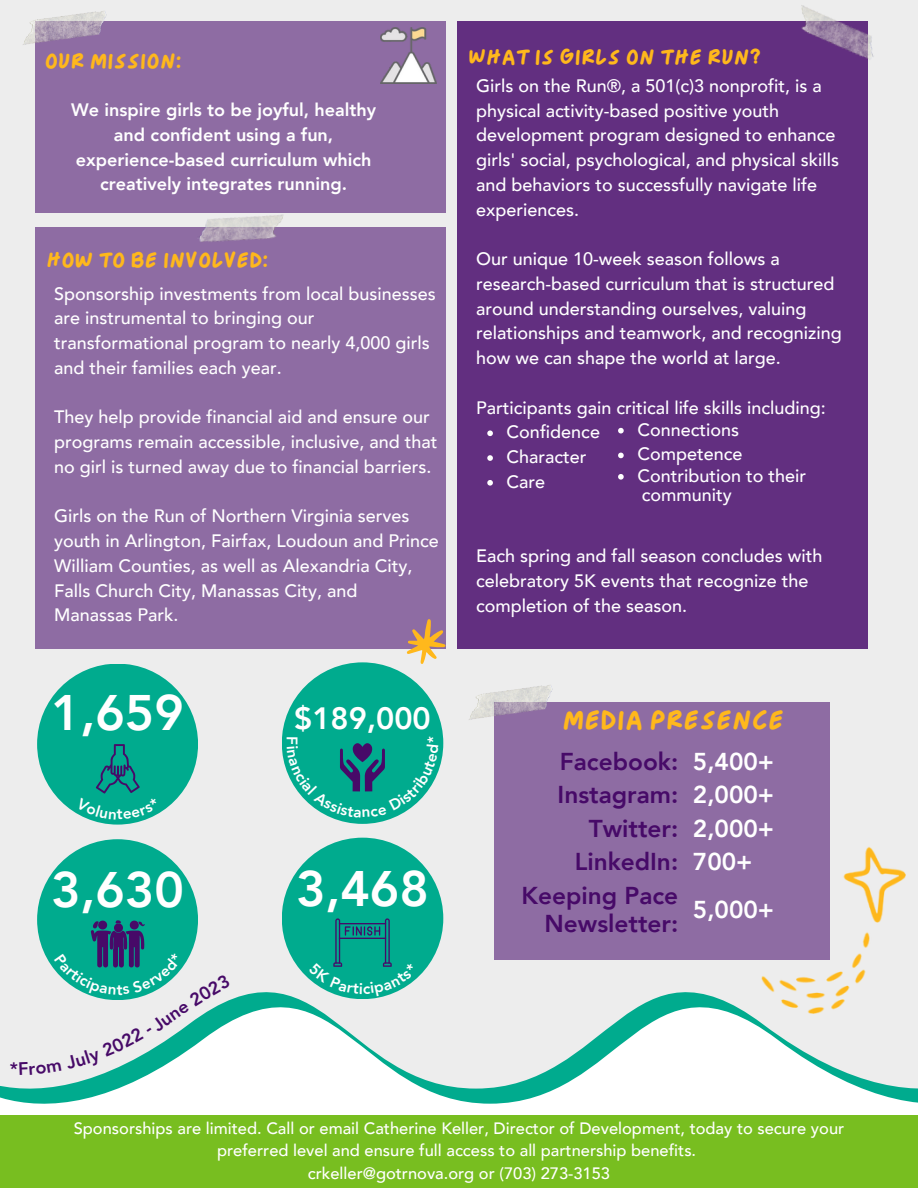
<style>
.page{position:relative;width:918px;height:1188px;background:#fff}
.page>*{position:absolute;margin:0;border:0;box-sizing:border-box;transform-origin:0 0}
.t1{font:800 49.8px "Avenir";color:#fff}
.t2{font:800 30.75px "Avenir";color:#fff}
.t3{font:26.25px "Everygirl";color:#ffb81c}
.t4{font:800 24.45px "Avenir";color:#470a68}
.t5{font:800 24.45px "Avenir";color:#fff}
.t6{font:21px "Everygirl";color:#ffb81c}
.t7{font:500 18px/24.8px "Avenir";color:#fff}
.t8{font:800 18px/24.8px "Avenir";color:#fff;text-align:center}
.t9{font:800 18px "Avenir";color:#470a68}
.t10{font:500 16.5px/22.5px "Avenir";color:#fff;text-align:center}
</style>
<div class="page">
<svg style="left:0;top:988px;width:918px;height:116px"></svg>
<div style="left:0;top:774px;width:918px;height:214px;background:#ededed"></div>
<div style="left:0;top:549px;width:918px;height:225px;background:#ededed"></div>
<div style="left:0;top:0;width:918px;height:549px;background:#ededed"></div>
<div style="left:35px;top:21px;width:411px;height:191px;background:#8e6ca3"></div>
<div style="left:35px;top:227px;width:411px;height:422px;background:#8e6ca3"></div>
<div style="left:457px;top:21px;width:411px;height:628px;background:#622f80"></div>
<div style="left:0;top:1115px;width:918px;height:73px;background:#78be20"></div>
<svg style="left:406px;top:619px;width:40px;height:45px"></svg>
<img style="left:197px;top:212px;width:87px;height:30px">
<img style="left:22px;top:9px;width:84px;height:38px">
<img style="left:792px;top:2px;width:91px;height:60px">
<img style="left:380px;top:28px;width:57px;height:56px">
<div style="left:494px;top:702px;width:336px;height:257px;background:#8e6ca3"></div>
<div style="left:37px;top:839px;width:161px;height:161px;background:#00ab8e;border-radius:50%"></div>
<div style="left:37px;top:664px;width:161px;height:161px;background:#00ab8e;border-radius:50%"></div>
<div style="left:282px;top:662px;width:161px;height:162px;background:#00ab8e;border-radius:50%"></div>
<div style="left:282px;top:838px;width:161px;height:161px;background:#00ab8e;border-radius:50%"></div>
<img style="left:468px;top:683px;width:85px;height:38px">
<img style="left:761px;top:846px;width:144px;height:168px">
<svg style="left:487px;top:430px;width:6px;height:6px"></svg>
<svg style="left:487px;top:455px;width:6px;height:6px"></svg>
<svg style="left:487px;top:480px;width:6px;height:6px"></svg>
<svg style="left:618px;top:428px;width:6px;height:5px"></svg>
<svg style="left:618px;top:453px;width:6px;height:5px"></svg>
<svg style="left:618px;top:474px;width:6px;height:6px"></svg>
<svg style="left:19px;top:920px;width:211px;height:155px"></svg>
<svg style="left:287px;top:743px;width:151px;height:75px"></svg>
<svg style="left:309px;top:918px;width:105px;height:78px"></svg>
<svg style="left:76px;top:744px;width:81px;height:76px"></svg>
<p class="t6" style="left:45px;top:51px;width:138px">OUR MISSION:</p>
<p class="t6" style="left:468px;top:47px;width:294px">WHAT IS GIRLS ON THE RUN?</p>
<p class="t8" style="left:71px;top:98px;width:307px">We inspire girls to be joyful, healthy and confident using a fun, experience-based curriculum which creatively integrates running.</p>
<p class="t6" style="left:46px;top:250px;width:224px">HOW TO BE INVOLVED:</p>
<p class="t7" style="left:54px;top:282px;width:383px">Sponsorship investments from local businesses are instrumental to bringing our transformational program to nearly 4,000 girls and their families each year.</p>
<p class="t7" style="left:54px;top:405px;width:385px">They help provide financial aid and ensure our programs remain accessible, inclusive, and that no girl is turned away due to financial barriers.</p>
<p class="t7" style="left:54px;top:504px;width:386px">Girls on the Run of Northern Virginia serves youth in Arlington, Fairfax, Loudoun and Prince William Counties, as well as Alexandria City, Falls Church City, Manassas City, and</p>
<p class="t7" style="left:54px;top:603px;width:126px">Manassas Park.</p>
<p class="t1" style="left:51px;top:681px;width:134px">1,659</p>
<p class="t2" style="left:294px;top:698px;width:138px">$189,000</p>
<p class="t1" style="left:51px;top:857px;width:134px">3,630</p>
<p class="t1" style="left:296px;top:857px;width:134px">3,468</p>
<p class="t7" style="left:476px;top:74px;width:364px">Girls on the Run®, a 501(c)3 nonprofit, is a physical activity-based positive youth development program designed to enhance girls' social, psychological, and physical skills and behaviors to successfully navigate life experiences.</p>
<p class="t7" style="left:476px;top:247px;width:367px">Our unique 10-week season follows a research-based curriculum that is structured around understanding ourselves, valuing relationships and teamwork, and recognizing how we can shape the world at large.</p>
<p class="t7" style="left:476px;top:396px;width:351px">Participants gain critical life skills including:</p>
<p class="t7" style="left:507px;top:420px;width:95px">Confidence</p>
<p class="t7" style="left:507px;top:445px;width:82px">Character</p>
<p class="t7" style="left:507px;top:470px;width:40px">Care</p>
<p class="t7" style="left:637px;top:418px;width:103px">Connections</p>
<p class="t7" style="left:637px;top:442px;width:107px">Competence</p>
<p class="t7" style="left:637px;top:464px;width:170px">Contribution to their</p>
<p class="t7" style="left:642px;top:483px;width:92px">community</p>
<p class="t7" style="left:476px;top:544px;width:348px">Each spring and fall season concludes with celebratory 5K events that recognize the completion of the season.</p>
<p class="t3" style="left:563px;top:708px;width:223px">MEDIA PRESENCE</p>
<p class="t4" style="left:560px;top:746px;width:120px">Facebook:</p>
<p class="t4" style="left:558px;top:779px;width:122px">Instagram:</p>
<p class="t4" style="left:589px;top:812px;width:91px">Twitter:</p>
<p class="t4" style="left:575px;top:846px;width:105px">LinkedIn:</p>
<p class="t4" style="left:521px;top:879px;width:158px">Keeping Pace</p>
<p class="t4" style="left:544px;top:908px;width:135px">Newsletter:</p>
<p class="t5" style="left:693px;top:746px;width:83px">5,400+</p>
<p class="t5" style="left:693px;top:779px;width:83px">2,000+</p>
<p class="t5" style="left:693px;top:812px;width:83px">2,000+</p>
<p class="t5" style="left:693px;top:846px;width:61px">700+</p>
<p class="t5" style="left:693px;top:893px;width:83px">5,000+</p>
<p class="t9" style="left:10px;top:1057px;width:10px">*</p>
<p class="t10" style="left:74px;top:1117px;width:772px">Sponsorships are limited. Call or email Catherine Keller, Director of Development, today to secure your preferred level and ensure full access to all partnership benefits.</p>
<p class="t10" style="left:308px;top:1162px;width:304px">crkeller@gotrnova.org or (703) 273-3153</p>
</div>
